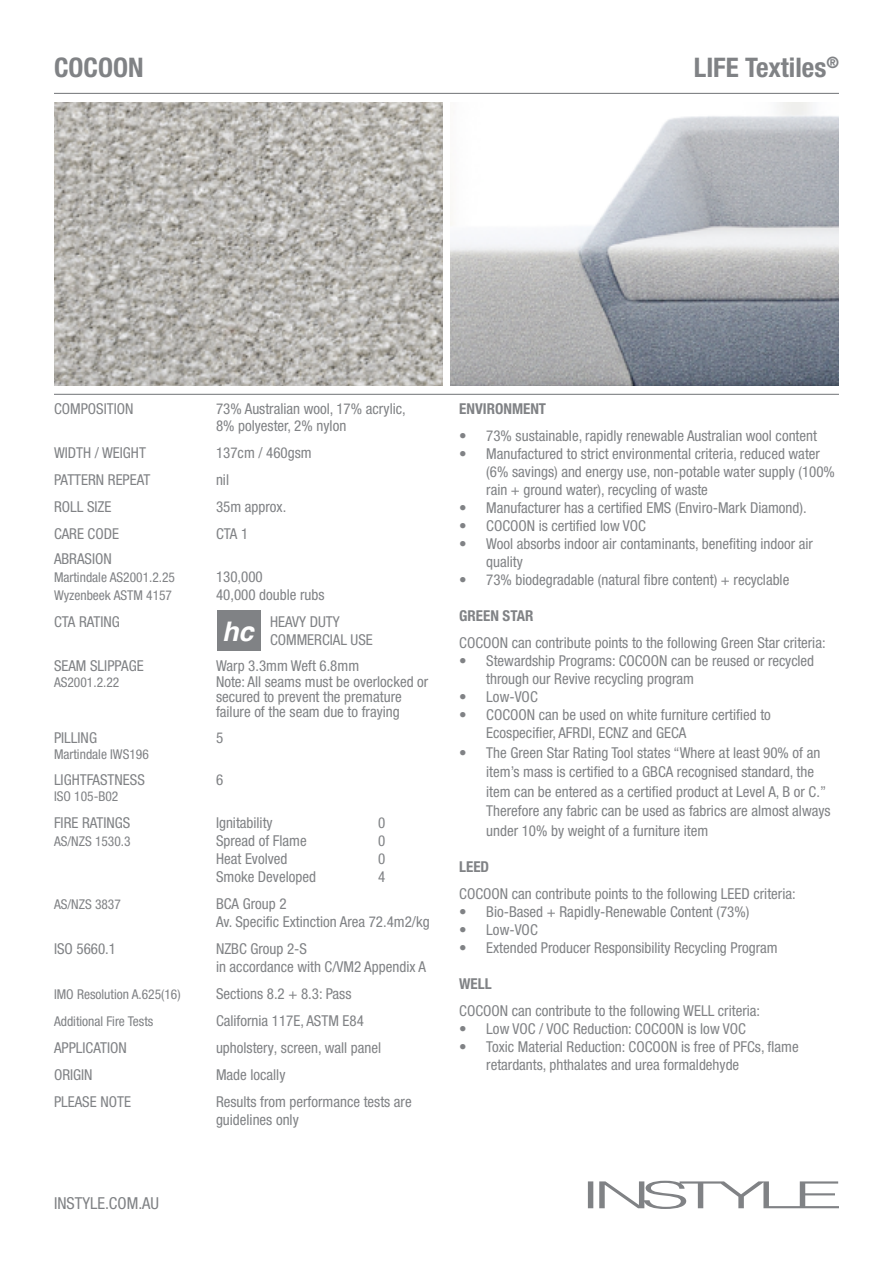
<style>
.page{position:relative;width:893px;height:1263px;background:#fff}
.page>*{position:absolute;margin:0;border:0;box-sizing:border-box;transform-origin:0 0}
.t1{font:700 condensed 27px "Helvetica Neue LT Std";color:#808285}
.t2{font:italic 700 27px "Helvetica";color:#fff}
.t3{font:condensed 16.5px "Helvetica Neue LT Std";color:#808285}
.t4{font:condensed 15px/18px "Helvetica Neue LT Std";color:#808285}
.t5{font:700 condensed 15px "Helvetica Neue LT Std";color:#808285}
.t6{font:condensed 13.5px "Helvetica Neue LT Std";color:#808285}
</style>
<div class="page">
<svg style="left:588px;top:1181px;width:251px;height:28px"></svg>
<hr style="left:54px;top:93px;width:785px;height:1px;background:#808285">
<hr style="left:54px;top:394px;width:785px;height:1px;background:#808285">
<div style="left:217px;top:610px;width:44px;height:41px;background:#808285"></div>
<img style="left:451px;top:102px;width:388px;height:283px">
<img style="left:54px;top:102px;width:388px;height:283px">
<h1 class="t1" style="left:54px;top:52px;width:91px">COCOON</h1>
<h1 class="t1" style="left:694px;top:52px;width:147px">LIFE Textiles<sup>®</sup></h1>
<p class="t4" style="left:54px;top:400px;width:81px">COMPOSITION</p>
<p class="t4" style="left:216px;top:400px;width:191px;line-height:16.5px">73% Australian wool, 17% acrylic,<br>8% polyester, 2% nylon</p>
<p class="t4" style="left:54px;top:443px;width:93px">WIDTH / WEIGHT</p>
<p class="t4" style="left:216px;top:443px;width:97px">137cm / 460gsm</p>
<p class="t4" style="left:54px;top:470px;width:98px">PATTERN REPEAT</p>
<p class="t4" style="left:216px;top:470px;width:15px">nil</p>
<p class="t4" style="left:54px;top:497px;width:59px">ROLL SIZE</p>
<p class="t4" style="left:216px;top:497px;width:72px">35m approx.</p>
<p class="t4" style="left:54px;top:524px;width:67px">CARE CODE</p>
<p class="t4" style="left:216px;top:524px;width:34px">CTA 1</p>
<p class="t4" style="left:54px;top:550px;width:59px">ABRASION</p>
<p class="t6" style="left:54px;top:569px;width:123px">Martindale AS2001.2.25</p>
<p class="t4" style="left:216px;top:568px;width:48px">130,000</p>
<p class="t6" style="left:54px;top:587px;width:120px">Wyzenbeek ASTM 4157</p>
<p class="t4" style="left:216px;top:586px;width:110px">40,000 double rubs</p>
<p class="t4" style="left:54px;top:613px;width:67px">CTA RATING</p>
<p class="t4" style="left:270px;top:613px;width:104px">HEAVY DUTY<br>COMMERCIAL USE</p>
<p class="t4" style="left:54px;top:656px;width:91px">SEAM SLIPPAGE</p>
<p class="t4" style="left:216px;top:656px;width:145px">Warp 3.3mm Weft 6.8mm</p>
<p class="t6" style="left:54px;top:674px;width:67px">AS2001.2.22</p>
<p class="t4" style="left:216px;top:674px;width:214px;line-height:15px">Note: All seams must be overlocked or secured to prevent the premature failure of the seam due to fraying</p>
<p class="t4" style="left:54px;top:728px;width:45px">PILLING</p>
<p class="t4" style="left:216px;top:728px;width:9px">5</p>
<p class="t6" style="left:54px;top:746px;width:96px">Martindale IWS196</p>
<p class="t4" style="left:54px;top:770px;width:92px">LIGHTFASTNESS</p>
<p class="t4" style="left:216px;top:770px;width:9px">6</p>
<p class="t6" style="left:54px;top:788px;width:66px">ISO 105-B02</p>
<p class="t4" style="left:54px;top:814px;width:78px">FIRE RATINGS</p>
<p class="t4" style="left:216px;top:814px;width:58px">Ignitability</p>
<p class="t4" style="left:378px;top:814px;width:9px">0</p>
<p class="t6" style="left:54px;top:833px;width:78px">AS/NZS 1530.3</p>
<p class="t4" style="left:216px;top:832px;width:92px">Spread of Flame</p>
<p class="t4" style="left:378px;top:832px;width:9px">0</p>
<p class="t4" style="left:216px;top:850px;width:73px">Heat Evolved</p>
<p class="t4" style="left:378px;top:850px;width:9px">0</p>
<p class="t4" style="left:216px;top:868px;width:101px">Smoke Developed</p>
<p class="t4" style="left:378px;top:868px;width:9px">4</p>
<p class="t6" style="left:54px;top:896px;width:68px">AS/NZS 3837</p>
<p class="t4" style="left:216px;top:895px;width:215px">BCA Group 2<br>Av. Specific Extinction Area 72.4m2/kg</p>
<p class="t4" style="left:54px;top:940px;width:64px">ISO 5660.1</p>
<p class="t4" style="left:216px;top:940px;width:212px">NZBC Group 2-S<br>in accordance with C/VM2 Appendix A</p>
<p class="t6" style="left:54px;top:986px;width:128px">IMO Resolution A.625(16)</p>
<p class="t4" style="left:216px;top:985px;width:137px">Sections 8.2 + 8.3: Pass</p>
<p class="t6" style="left:54px;top:1013px;width:101px">Additional Fire Tests</p>
<p class="t4" style="left:216px;top:1012px;width:149px">California 117E, ASTM E84</p>
<p class="t4" style="left:54px;top:1039px;width:74px">APPLICATION</p>
<p class="t4" style="left:216px;top:1039px;width:167px">upholstery, screen, wall panel</p>
<p class="t4" style="left:54px;top:1066px;width:40px">ORIGIN</p>
<p class="t4" style="left:216px;top:1066px;width:71px">Made locally</p>
<p class="t4" style="left:54px;top:1093px;width:78px">PLEASE NOTE</p>
<p class="t4" style="left:216px;top:1093px;width:197px">Results from performance tests are guidelines only</p>
<h1 class="t2" style="left:222px;top:609px;width:33px">hc</h1>
<p class="t3" style="left:54px;top:1193px;width:107px">INSTYLE.COM.AU</p>
<p class="t5" style="left:459px;top:400px;width:88px">ENVIRONMENT</p>
<p class="t4" style="left:459px;top:427px;width:359px">• 73% sustainable, rapidly renewable Australian wool content</p>
<p class="t4" style="left:486px;top:445px;width:350px;text-indent:-27px">• Manufactured to strict environmental criteria, reduced water (6% savings) and energy use, non-potable water supply (100% rain + ground water), recycling of waste</p>
<p class="t4" style="left:459px;top:499px;width:349px">• Manufacturer has a certified EMS (Enviro-Mark Diamond).</p>
<p class="t4" style="left:459px;top:517px;width:188px">• COCOON is certified low VOC</p>
<p class="t4" style="left:486px;top:535px;width:328px;text-indent:-27px">• Wool absorbs indoor air contaminants, benefiting indoor air quality</p>
<p class="t4" style="left:459px;top:571px;width:332px">• 73% biodegradable (natural fibre content) + recyclable</p>
<p class="t5" style="left:459px;top:607px;width:76px">GREEN STAR</p>
<p class="t4" style="left:459px;top:634px;width:368px">COCOON can contribute points to the following Green Star criteria:</p>
<p class="t4" style="left:486px;top:652px;width:329px;text-indent:-27px">• Stewardship Programs: COCOON can be reused or recycled through our Revive recycling program</p>
<p class="t4" style="left:459px;top:688px;width:80px">• Low-VOC</p>
<p class="t4" style="left:486px;top:706px;width:286px;text-indent:-27px">• COCOON can be used on white furniture certified to<br>Ecospecifier, AFRDI, ECNZ and GECA</p>
<p class="t4" style="left:486px;top:742px;width:346px;line-height:19.5px;text-indent:-27px">• The Green Star Rating Tool states “Where at least 90% of an item’s mass is certified to a GBCA recognised standard, the item can be entered as a certified product at Level A, B or C.” Therefore any fabric can be used as fabrics are almost always under 10% by weight of a furniture item</p>
<p class="t5" style="left:459px;top:857px;width:31px">LEED</p>
<p class="t4" style="left:459px;top:884px;width:338px">COCOON can contribute points to the following LEED criteria:</p>
<p class="t4" style="left:459px;top:902px;width:292px">• Bio-Based + Rapidly-Renewable Content (73%)</p>
<p class="t4" style="left:459px;top:920px;width:80px">• Low-VOC</p>
<p class="t4" style="left:459px;top:938px;width:320px">• Extended Producer Responsibility Recycling Program</p>
<p class="t5" style="left:459px;top:974px;width:34px">WELL</p>
<p class="t4" style="left:459px;top:1001px;width:302px">COCOON can contribute to the following WELL criteria:</p>
<p class="t4" style="left:459px;top:1019px;width:288px">• Low VOC / VOC Reduction: COCOON is low VOC</p>
<p class="t4" style="left:486px;top:1037px;width:314px;text-indent:-27px">• Toxic Material Reduction: COCOON is free of PFCs, flame retardants, phthalates and urea formaldehyde</p>
</div>
